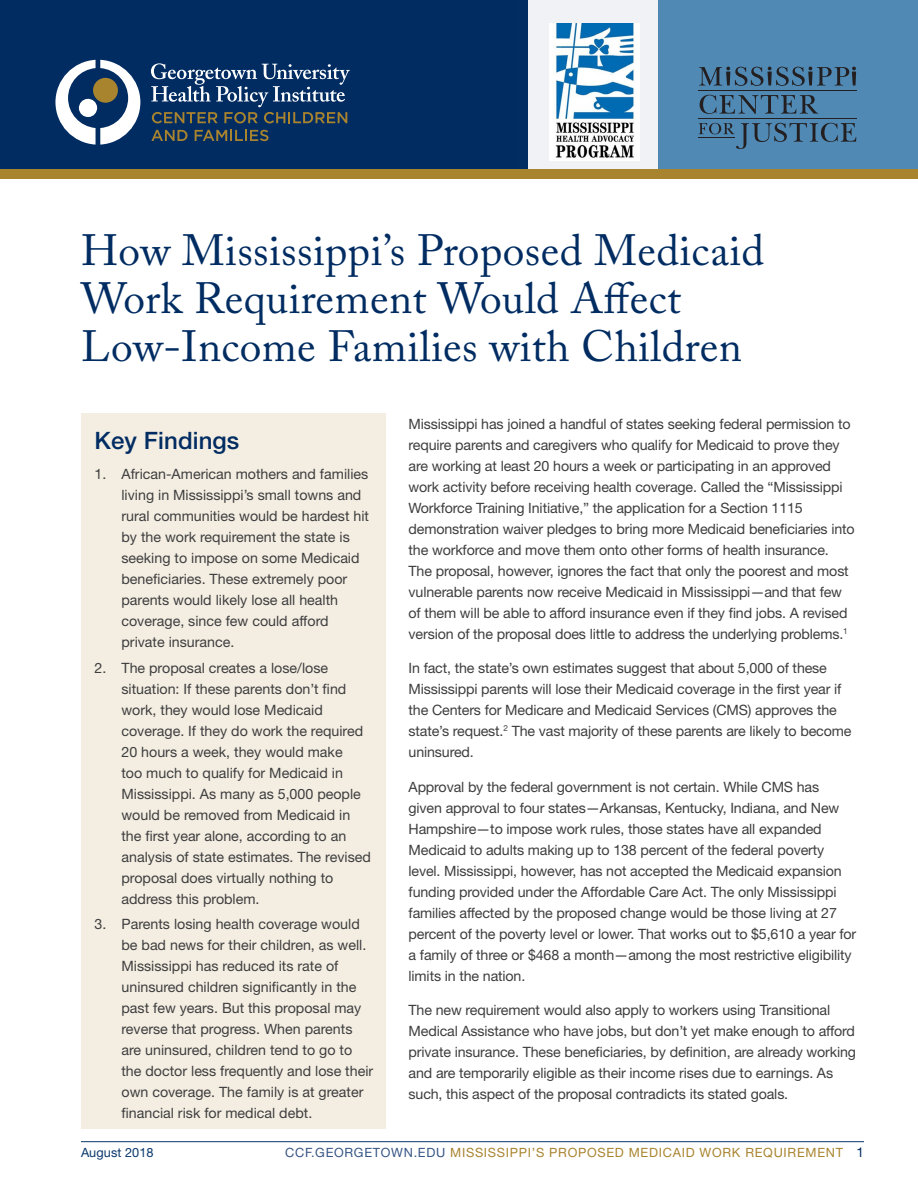
<style>
.page{position:relative;width:918px;height:1188px;background:#fff}
.page>*{position:absolute;margin:0;border:0;box-sizing:border-box;transform-origin:0 0}
.t1{font:43.5px/48px "Adobe Caslon Pro";letter-spacing:.01em;color:#002c62}
.Headers{font:500 24px "Helvetica Neue LT Std";letter-spacing:.005em;color:#002c62}
.body_copy{font:14.25px/21px "Helvetica Neue LT Std";letter-spacing:-.01em;color:#3e3e3f}
.t2{font:12.75px "Helvetica Neue LT Std";letter-spacing:.055em;color:#a9842f}
.body_copy-2{font:12.75px "Helvetica Neue LT Std";letter-spacing:.005em;color:#0a396d}
.s1{color:#375586}
.s2{font-size:13.5px;color:#002c62}
</style>
<div class="page">
<div style="left:659px;top:0;width:259px;height:178px;background:#5089b4"></div>
<div style="left:0;top:0;width:527px;height:171px;background:#002c62"></div>
<div style="left:81px;top:413px;width:304px;height:716px;background:#f4eee2"></div>
<hr style="left:81px;top:1141px;width:783px;height:1px;background:#0a396d">
<svg style="left:151px;top:63px;width:199px;height:60px"></svg>
<svg style="left:151px;top:130px;width:37px;height:11px"></svg>
<svg style="left:195px;top:130px;width:73px;height:11px"></svg>
<svg style="left:55px;top:60px;width:85px;height:85px"></svg>
<div style="left:527px;top:0;width:132px;height:169px;background:#f0f2f6"></div>
<img style="left:549px;top:23px;width:91px;height:137px">
<svg style="left:700px;top:95px;width:118px;height:19px"></svg>
<svg style="left:699px;top:123px;width:157px;height:26px"></svg>
<hr style="left:699px;top:90px;width:158px;height:1px;background:#231f20">
<hr style="left:699px;top:118px;width:158px;height:1px;background:#231f20">
<hr style="left:699px;top:137px;width:36px;height:1px;background:#231f20">
<svg style="left:699px;top:67px;width:157px;height:19px"></svg>
<div style="left:0;top:169px;width:918px;height:9px;background:#a9842f"></div>
<p class="t1" style="left:81px;top:226px;width:685px">How Mississippi’s Proposed Medicaid<br>Work Requirement Would Affect<br>Low-Income Families with Children</p>
<p class="Headers" style="left:94px;top:426px;width:146px">Key Findings</p>
<p class="body_copy" style="left:122px;top:463px;width:249px;text-indent:-27px">1. African-American mothers and families living in Mississippi’s small towns and rural communities would be hardest hit by the work requirement the state is seeking to impose on some Medicaid beneficiaries. These extremely poor parents would likely lose all health coverage, since few could afford private insurance.</p>
<p class="body_copy" style="left:122px;top:657px;width:251px;text-indent:-27px">2. The proposal creates a lose/lose situation: If these parents don’t find work, they would lose Medicaid coverage. If they do work the required 20 hours a week, they would make<br>too much to qualify for Medicaid in Mississippi. As many as 5,000 people would be removed from Medicaid in the first year alone, according to an analysis of state estimates. The revised proposal does virtually nothing to address this problem.</p>
<p class="body_copy" style="left:122px;top:913px;width:253px;text-indent:-27px">3. Parents losing health coverage would be bad news for their children, as well.<br>Mississippi has reduced its rate of uninsured children significantly in the past few years. But this proposal may reverse that progress. When parents are uninsured, children tend to go to the doctor less frequently and lose their own coverage. The family is at greater financial risk for medical debt.</p>
<p class="body_copy" style="left:409px;top:413px;width:448px">Mississippi has joined a handful of states seeking federal permission to require parents and caregivers who qualify for Medicaid to prove they are working at least 20 hours a week or participating in an approved work activity before receiving health coverage. Called the “Mississippi Workforce Training Initiative,” the application for a Section 1115 demonstration waiver pledges to bring more Medicaid beneficiaries into the workforce and move them onto other forms of health insurance.<br>The proposal, however, ignores the fact that only the poorest and most vulnerable parents now receive Medicaid in Mississippi—and that few of them will be able to afford insurance even if they find jobs. A revised version of the proposal does little to address the underlying problems.<sup>1</sup></p>
<p class="body_copy" style="left:409px;top:657px;width:444px">In fact, the state’s own estimates suggest that about 5,000 of these Mississippi parents will lose their Medicaid coverage in the first year if the Centers for Medicare and Medicaid Services (CMS) approves the state’s request.<sup>2</sup> The vast majority of these parents are likely to become uninsured.</p>
<p class="body_copy" style="left:409px;top:776px;width:449px">Approval by the federal government is not certain. While CMS has<br>given approval to four states—Arkansas, Kentucky, Indiana, and New Hampshire—to impose work rules, those states have all expanded Medicaid to adults making up to 138 percent of the federal poverty level. Mississippi, however, has not accepted the Medicaid expansion funding provided under the Affordable Care Act. The only Mississippi families affected by the proposed change would be those living at 27 percent of the poverty level or lower. That works out to $5,610 a year for a family of three or $468 a month—among the most restrictive eligibility limits in the nation.</p>
<p class="body_copy" style="left:409px;top:999px;width:449px">The new requirement would also apply to workers using Transitional Medical Assistance who have jobs, but don’t yet make enough to afford private insurance. These beneficiaries, by definition, are already working and are temporarily eligible as their income rises due to earnings. As such, this aspect of the proposal contradicts its stated goals.</p>
<p class="body_copy-2" style="left:81px;top:1145px;width:74px">August 2018</p>
<p class="t2" style="left:285px;top:1145px;width:580px"><span class="s1">CCF.GEORGETOWN.EDU</span> MISSISSIPPI’S PROPOSED MEDICAID WORK REQUIREMENT <span class="s2">1</span></p>
</div>
